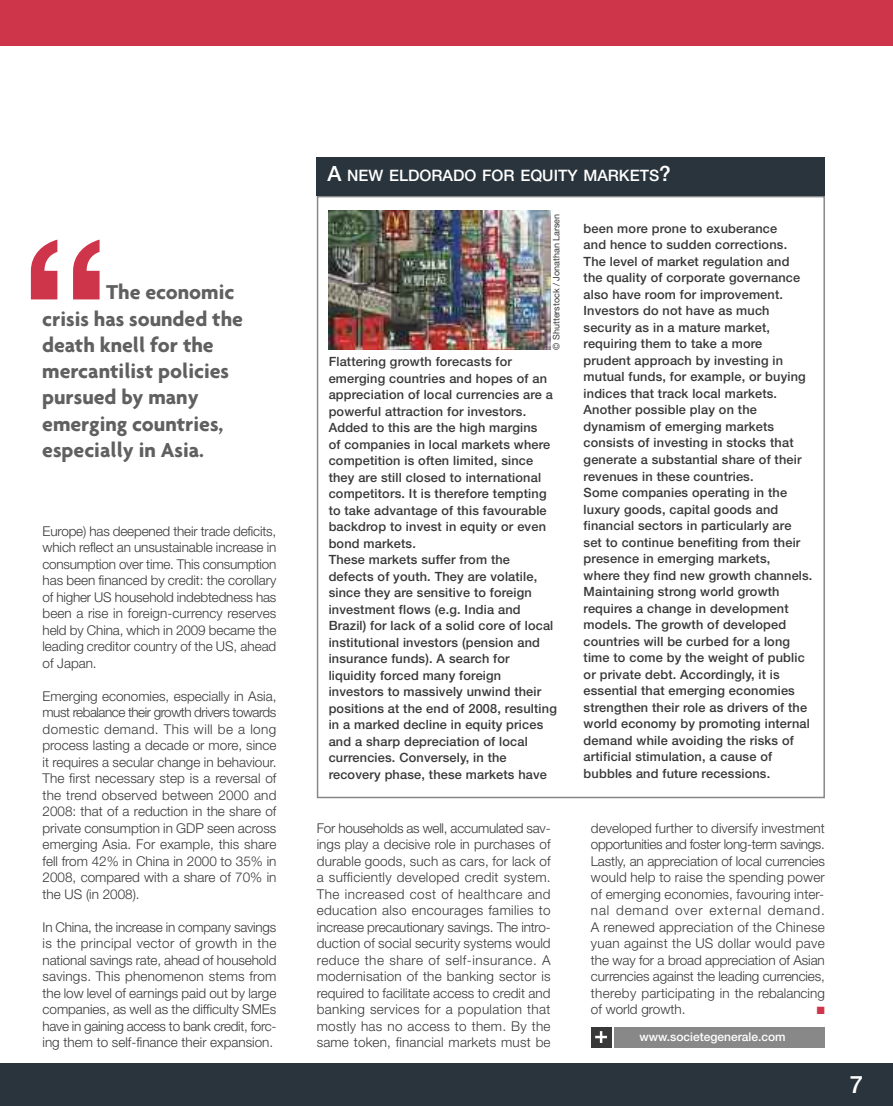
<style>
.page{position:relative;width:893px;height:1106px;background:#fff}
.page>*{position:absolute;margin:0;border:0;box-sizing:border-box;transform-origin:0 0}
.t1{font:500 211.95px "Helvetica Neue";color:#ce344a}
.t2{font:500 24px "Helvetica Neue";color:#fff}
.t3{font:700 21.75px/26.2px "Agenda";color:#606060}
.t4{font:500 15.75px "Helvetica Neue";color:#fff}
.t5{font:300 13.5px/16.5px "Helvetica Neue";color:#393839;text-align:justify}
.t6{font:500 12.75px/16.5px "Helvetica Neue";letter-spacing:.015em;color:#393839}
.t7{font:500 12px "Helvetica Neue";color:#fff}
.t8{font:10.5px "Zapf Dingbats";color:#ce344a}
.t9{font:9px "Helvetica Neue";color:#393839}
.s1{font-size:21px}
</style>
<div class="page">
<div style="left:0;top:1063px;width:893px;height:43px;background:#2a343c"></div>
<div style="left:0;top:0;width:893px;height:46px;background:#ce344a"></div>
<div style="left:591px;top:1027px;width:20px;height:20px;background:#393839"></div>
<div style="left:614px;top:1027px;width:211px;height:20px;background:#888"></div>
<svg style="left:595px;top:1031px;width:12px;height:12px"></svg>
<div style="left:317px;top:196px;width:508px;height:602px;border:2px solid #888"></div>
<div style="left:317px;top:157px;width:508px;height:39px;background:#2a343c"></div>
<img style="left:329px;top:211px;width:222px;height:139px">
<h1 class="t1" style="left:18px;top:240px;width:96px">“</h1>
<h3 class="t3" style="left:42px;top:278px;width:202px;text-indent:64px">The economic crisis has sounded the death knell for the mercantilist policies pursued by many emerging countries, especially in Asia.</h3>
<p class="t5" style="left:43px;top:524px;width:235px">Europe) has deepened their trade deficits, which reflect an unsustainable increase in consumption over time. This consumption has been financed by credit: the corollary of higher US household indebtedness has been a rise in foreign-currency reserves held by China, which in 2009 became the leading creditor country of the US, ahead of Japan.</p>
<p class="t5" style="left:43px;top:689px;width:235px">Emerging economies, especially in Asia, must rebalance their growth drivers towards domestic demand. This will be a long process lasting a decade or more, since it requires a secular change in behaviour.<br>The first necessary step is a reversal of the trend observed between 2000 and 2008: that of a reduction in the share of private consumption in GDP seen across emerging Asia. For example, this share fell from 42% in China in 2000 to 35% in 2008, compared with a share of 70% in the US (in 2008).</p>
<p class="t5" style="left:43px;top:920px;width:235px">In China, the increase in company savings is the principal vector of growth in the national savings rate, ahead of household savings. This phenomenon stems from the low level of earnings paid out by large companies, as well as the difficulty SMEs have in gaining access to bank credit, forc&shy;ing them to self-finance their expansion.</p>
<p class="t4" style="left:327px;top:170px;width:345px"><span class="s1">A</span> NEW ELDORADO FOR EQUITY MARKETS<span class="s1">?</span></p>
<p class="t9" style="left:553px;top:350px;width:137px;rotate:-90deg">© Shutterstock / Jonathan Larsen</p>
<p class="t6" style="left:329px;top:355px;width:230px">Flattering growth forecasts for emerging countries and hopes of an appreciation of local currencies are a powerful attraction for investors.<br>Added to this are the high margins<br>of companies in local markets where competition is often limited, since they are still closed to international competitors. It is therefore tempting to take advantage of this favourable backdrop to invest in equity or even bond markets.<br>These markets suffer from the defects of youth. They are volatile, since they are sensitive to foreign investment flows (e.g. India and Brazil) for lack of a solid core of local institutional investors (pension and insurance funds). A search for liquidity forced many foreign investors to massively unwind their positions at the end of 2008, resulting in a marked decline in equity prices and a sharp depreciation of local currencies. Conversely, in the recovery phase, these markets have</p>
<p class="t6" style="left:584px;top:221px;width:230px">been more prone to exuberance<br>and hence to sudden corrections.<br>The level of market regulation and<br>the quality of corporate governance also have room for improvement.<br>Investors do not have as much security as in a mature market, requiring them to take a more prudent approach by investing in mutual funds, for example, or buying indices that track local markets.<br>Another possible play on the dynamism of emerging markets consists of investing in stocks that generate a substantial share of their revenues in these countries.<br>Some companies operating in the luxury goods, capital goods and financial sectors in particularly are set to continue benefiting from their presence in emerging markets,<br>where they find new growth channels.<br>Maintaining strong world growth requires a change in development models. The growth of developed countries will be curbed for a long time to come by the weight of public or private debt. Accordingly, it is essential that emerging economies strengthen their role as drivers of the world economy by promoting internal demand while avoiding the risks of artificial stimulation, a cause of bubbles and future recessions.</p>
<p class="t5" style="left:317px;top:821px;width:236px">For households as well, accumulated sav&shy;ings play a decisive role in purchases of durable goods, such as cars, for lack of a sufficiently developed credit system.<br>The increased cost of healthcare and education also encourages families to increase precautionary savings. The intro&shy;duction of social security systems would reduce the share of self-insurance. A modernisation of the banking sector is required to facilitate access to credit and banking services for a population that mostly has no access to them. By the same token, financial markets must be</p>
<p class="t5" style="left:591px;top:821px;width:235px">developed further to diversify investment opportunities and foster long-term savings.<br>Lastly, an appreciation of local currencies would help to raise the spending power of emerging economies, favouring inter&shy;nal demand over external demand.<br>A renewed appreciation of the Chinese yuan against the US dollar would pave the way for a broad appreciation of Asian currencies against the leading currencies, thereby participating in the rebalancing of world growth.</p>
<p class="t8" style="left:817px;top:1004px;width:9px">■</p>
<p class="t7" style="left:639px;top:1032px;width:148px">www.societegenerale.com</p>
<h2 class="t2" style="left:850px;top:1076px;width:15px">7</h2>
</div>
